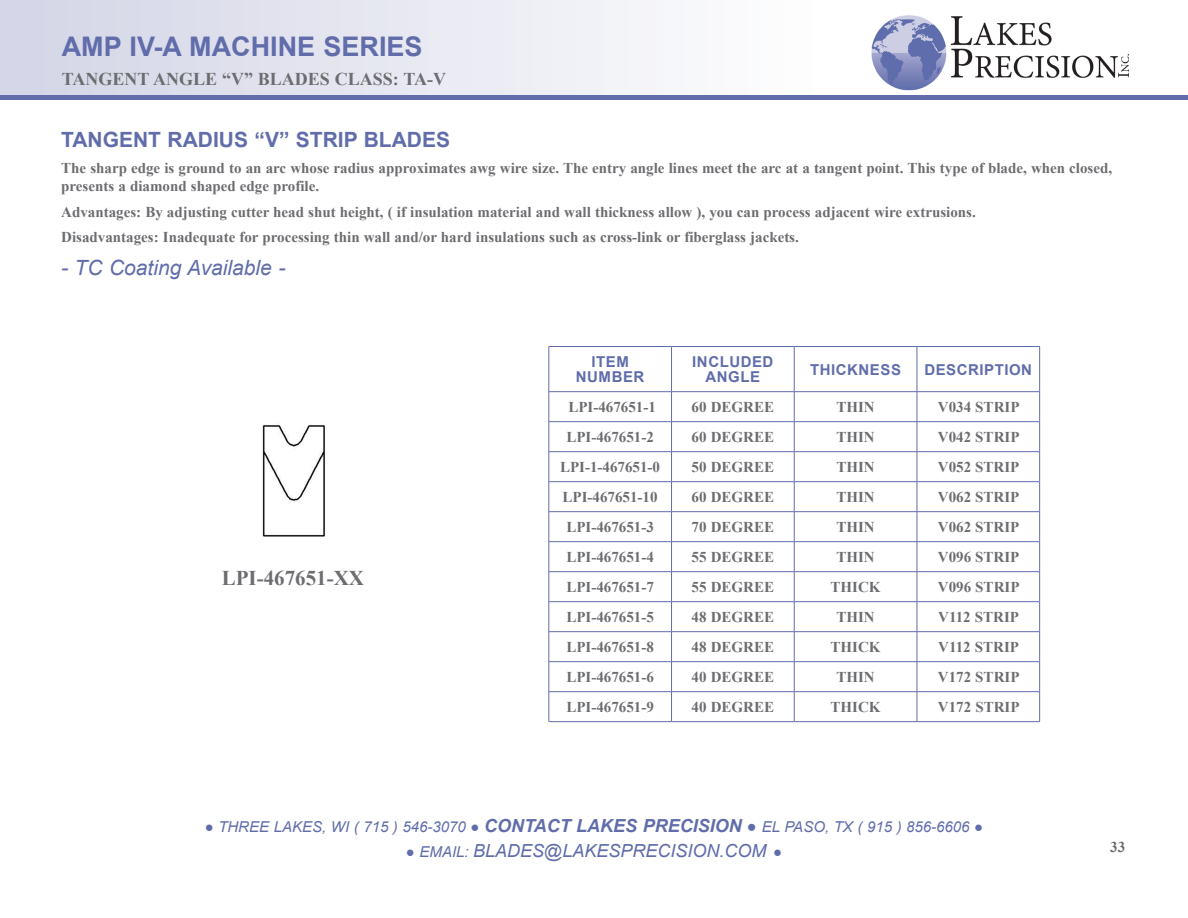
<style>
.page{position:relative;width:1188px;height:918px;background:#fff}
.page>*{position:absolute;margin:0;border:0;box-sizing:border-box;transform-origin:0 0}
.t1{font:700 27px "Arial";color:#606daa}
.t2{font:700 21px "Arial";color:#606daa}
.t3{font:italic 21px "Arial";color:#606daa}
.t4{font:700 21px "Times New Roman";color:#6c6d70}
.t5{font:italic 18px "Arial";color:#606daa}
.t6{font:700 18px "Times New Roman";color:#6c6d70}
.t7{font:700 15px/18px "Times New Roman";color:#6c6d70}
.t8{font:italic 15px "Arial";color:#606daa}
.t9{font:700 15px "Arial";letter-spacing:.035em;color:#606daa}
.s1{font-family:"Courier New";font-style:normal}
.s2{font-weight:700;font-size:18px}
.s3{font-family:"Courier New";font-style:normal;font-size:16.5px}
.s4{font-family:"Courier New";font-style:normal;font-size:15px}
.s5{font-size:15px}
</style>
<div class="page">
<div style="left:0;top:0;width:858px;height:96px;background:linear-gradient(to right,#d3d5e6,#fff)"></div>
<hr style="left:0;top:96px;width:1188px;height:4px;background:#606daa">
<img style="left:871px;top:15px;width:258px;height:76px">
<hr style="left:549px;top:346px;width:123px;height:1px;background:#606daa">
<hr style="left:549px;top:347px;width:1px;height:44px;background:#606daa">
<hr style="left:672px;top:346px;width:122px;height:1px;background:#606daa">
<hr style="left:671px;top:347px;width:1px;height:44px;background:#606daa">
<hr style="left:794px;top:346px;width:123px;height:1px;background:#606daa">
<hr style="left:794px;top:347px;width:1px;height:44px;background:#606daa">
<hr style="left:917px;top:346px;width:123px;height:1px;background:#606daa">
<hr style="left:917px;top:347px;width:1px;height:44px;background:#606daa">
<hr style="left:1039px;top:347px;width:1px;height:44px;background:#606daa">
<hr style="left:549px;top:391px;width:123px;height:1px;background:#606daa">
<hr style="left:672px;top:391px;width:122px;height:1px;background:#606daa">
<hr style="left:794px;top:391px;width:123px;height:1px;background:#606daa">
<hr style="left:917px;top:391px;width:123px;height:1px;background:#606daa">
<hr style="left:549px;top:421px;width:123px;height:1px;background:#606daa">
<hr style="left:672px;top:421px;width:122px;height:1px;background:#606daa">
<hr style="left:794px;top:421px;width:123px;height:1px;background:#606daa">
<hr style="left:917px;top:421px;width:123px;height:1px;background:#606daa">
<hr style="left:549px;top:451px;width:123px;height:1px;background:#606daa">
<hr style="left:672px;top:451px;width:122px;height:1px;background:#606daa">
<hr style="left:794px;top:451px;width:123px;height:1px;background:#606daa">
<hr style="left:917px;top:451px;width:123px;height:1px;background:#606daa">
<hr style="left:549px;top:481px;width:123px;height:1px;background:#606daa">
<hr style="left:672px;top:481px;width:122px;height:1px;background:#606daa">
<hr style="left:794px;top:481px;width:123px;height:1px;background:#606daa">
<hr style="left:917px;top:481px;width:123px;height:1px;background:#606daa">
<hr style="left:549px;top:511px;width:123px;height:1px;background:#606daa">
<hr style="left:672px;top:511px;width:122px;height:1px;background:#606daa">
<hr style="left:794px;top:511px;width:123px;height:1px;background:#606daa">
<hr style="left:917px;top:511px;width:123px;height:1px;background:#606daa">
<hr style="left:549px;top:541px;width:123px;height:1px;background:#606daa">
<hr style="left:672px;top:541px;width:122px;height:1px;background:#606daa">
<hr style="left:794px;top:541px;width:123px;height:1px;background:#606daa">
<hr style="left:917px;top:541px;width:123px;height:1px;background:#606daa">
<hr style="left:549px;top:571px;width:123px;height:1px;background:#606daa">
<hr style="left:672px;top:571px;width:122px;height:1px;background:#606daa">
<hr style="left:794px;top:571px;width:123px;height:1px;background:#606daa">
<hr style="left:917px;top:571px;width:123px;height:1px;background:#606daa">
<hr style="left:549px;top:601px;width:123px;height:1px;background:#606daa">
<hr style="left:672px;top:601px;width:122px;height:1px;background:#606daa">
<hr style="left:794px;top:601px;width:123px;height:1px;background:#606daa">
<hr style="left:917px;top:601px;width:123px;height:1px;background:#606daa">
<hr style="left:549px;top:631px;width:123px;height:1px;background:#606daa">
<hr style="left:672px;top:631px;width:122px;height:1px;background:#606daa">
<hr style="left:794px;top:631px;width:123px;height:1px;background:#606daa">
<hr style="left:917px;top:631px;width:123px;height:1px;background:#606daa">
<hr style="left:549px;top:661px;width:123px;height:1px;background:#606daa">
<hr style="left:672px;top:661px;width:122px;height:1px;background:#606daa">
<hr style="left:794px;top:661px;width:123px;height:1px;background:#606daa">
<hr style="left:917px;top:661px;width:123px;height:1px;background:#606daa">
<hr style="left:549px;top:691px;width:123px;height:1px;background:#606daa">
<svg style="left:549px;top:392px;width:1px;height:329px"></svg>
<hr style="left:672px;top:691px;width:122px;height:1px;background:#606daa">
<svg style="left:671px;top:392px;width:1px;height:329px"></svg>
<hr style="left:794px;top:691px;width:123px;height:1px;background:#606daa">
<svg style="left:794px;top:392px;width:1px;height:329px"></svg>
<hr style="left:917px;top:691px;width:123px;height:1px;background:#606daa">
<svg style="left:917px;top:392px;width:1px;height:329px"></svg>
<svg style="left:1039px;top:392px;width:1px;height:329px"></svg>
<hr style="left:549px;top:721px;width:123px;height:1px;background:#606daa">
<hr style="left:672px;top:721px;width:122px;height:1px;background:#606daa">
<hr style="left:794px;top:721px;width:123px;height:1px;background:#606daa">
<hr style="left:917px;top:721px;width:123px;height:1px;background:#606daa">
<img style="left:262px;top:425px;width:63px;height:112px">
<p class="t1" style="left:62px;top:27px;width:362px">AMP IV-A MACHINE SERIES</p>
<p class="t6" style="left:62px;top:66px;width:386px">TANGENT ANGLE “V” BLADES CLASS: TA-V</p>
<p class="t2" style="left:61px;top:125px;width:390px">TANGENT RADIUS “V” STRIP BLADES</p>
<p class="t7" style="left:61px;top:159px;width:1052px">The sharp edge is ground to an arc whose radius approximates awg wire size. The entry angle lines meet the arc at a tangent point. This type of blade, when closed, presents a diamond shaped edge profile.</p>
<p class="t7" style="left:61px;top:202px;width:916px">Advantages: By adjusting cutter head shut height, ( if insulation material and wall thickness allow ), you can process adjacent wire extrusions.</p>
<p class="t7" style="left:61px;top:228px;width:739px">Disadvantages: Inadequate for processing thin wall and/or hard insulations such as cross-link or fiberglass jackets.</p>
<p class="t3" style="left:61px;top:254px;width:226px">- TC Coating Available -</p>
<p class="t4" style="left:222px;top:563px;width:144px">LPI-467651-XX</p>
<p class="t9" style="left:591px;top:351px;width:39px">ITEM</p>
<p class="t9" style="left:576px;top:366px;width:70px">NUMBER</p>
<p class="t9" style="left:692px;top:351px;width:83px">INCLUDED</p>
<p class="t9" style="left:706px;top:366px;width:56px">ANGLE</p>
<p class="t9" style="left:810px;top:359px;width:92px">THICKNESS</p>
<p class="t9" style="left:924px;top:359px;width:109px">DESCRIPTION</p>
<p class="t7" style="left:568px;top:397px;width:89px">LPI-467651-1</p>
<p class="t7" style="left:692px;top:397px;width:84px">60 DEGREE</p>
<p class="t7" style="left:836px;top:397px;width:40px">THIN</p>
<p class="t7" style="left:938px;top:397px;width:83px">V034 STRIP</p>
<p class="t7" style="left:566px;top:427px;width:89px">LPI-467651-2</p>
<p class="t7" style="left:692px;top:427px;width:84px">60 DEGREE</p>
<p class="t7" style="left:836px;top:427px;width:40px">THIN</p>
<p class="t7" style="left:938px;top:427px;width:83px">V042 STRIP</p>
<p class="t7" style="left:560px;top:457px;width:101px">LPI-1-467651-0</p>
<p class="t7" style="left:692px;top:457px;width:84px">50 DEGREE</p>
<p class="t7" style="left:836px;top:457px;width:40px">THIN</p>
<p class="t7" style="left:938px;top:457px;width:83px">V052 STRIP</p>
<p class="t7" style="left:563px;top:487px;width:96px">LPI-467651-10</p>
<p class="t7" style="left:692px;top:487px;width:84px">60 DEGREE</p>
<p class="t7" style="left:836px;top:487px;width:40px">THIN</p>
<p class="t7" style="left:938px;top:487px;width:83px">V062 STRIP</p>
<p class="t7" style="left:566px;top:517px;width:89px">LPI-467651-3</p>
<p class="t7" style="left:692px;top:517px;width:84px">70 DEGREE</p>
<p class="t7" style="left:836px;top:517px;width:40px">THIN</p>
<p class="t7" style="left:938px;top:517px;width:83px">V062 STRIP</p>
<p class="t7" style="left:566px;top:547px;width:89px">LPI-467651-4</p>
<p class="t7" style="left:692px;top:547px;width:84px">55 DEGREE</p>
<p class="t7" style="left:836px;top:547px;width:40px">THIN</p>
<p class="t7" style="left:938px;top:547px;width:83px">V096 STRIP</p>
<p class="t7" style="left:566px;top:577px;width:89px">LPI-467651-7</p>
<p class="t7" style="left:692px;top:577px;width:84px">55 DEGREE</p>
<p class="t7" style="left:831px;top:577px;width:52px">THICK</p>
<p class="t7" style="left:938px;top:577px;width:83px">V096 STRIP</p>
<p class="t7" style="left:566px;top:607px;width:89px">LPI-467651-5</p>
<p class="t7" style="left:692px;top:607px;width:84px">48 DEGREE</p>
<p class="t7" style="left:836px;top:607px;width:40px">THIN</p>
<p class="t7" style="left:938px;top:607px;width:82px">V112 STRIP</p>
<p class="t7" style="left:566px;top:637px;width:89px">LPI-467651-8</p>
<p class="t7" style="left:692px;top:637px;width:84px">48 DEGREE</p>
<p class="t7" style="left:831px;top:637px;width:52px">THICK</p>
<p class="t7" style="left:938px;top:637px;width:82px">V112 STRIP</p>
<p class="t7" style="left:566px;top:667px;width:89px">LPI-467651-6</p>
<p class="t7" style="left:692px;top:667px;width:84px">40 DEGREE</p>
<p class="t7" style="left:836px;top:667px;width:40px">THIN</p>
<p class="t7" style="left:938px;top:667px;width:83px">V172 STRIP</p>
<p class="t7" style="left:566px;top:697px;width:89px">LPI-467651-9</p>
<p class="t7" style="left:692px;top:697px;width:84px">40 DEGREE</p>
<p class="t7" style="left:831px;top:697px;width:52px">THICK</p>
<p class="t7" style="left:938px;top:697px;width:83px">V172 STRIP</p>
<p class="t8" style="left:205px;top:817px;width:780px"><span class="s1">●</span> THREE LAKES, WI ( 715 ) 546-3070 <span class="s1">●</span> <span class="s2">CONTACT LAKES PRECISION</span> <span class="s3">●</span> EL PASO, TX ( 915 ) 856-6606 <span class="s1">●</span></p>
<p class="t5" style="left:406px;top:839px;width:378px"><span class="s4">●</span> <span class="s5">EMAIL:</span> BLADES@LAKESPRECISION.COM <span class="s4">●</span></p>
<p class="t7" style="left:1110px;top:837px;width:16px">33</p>
</div>
